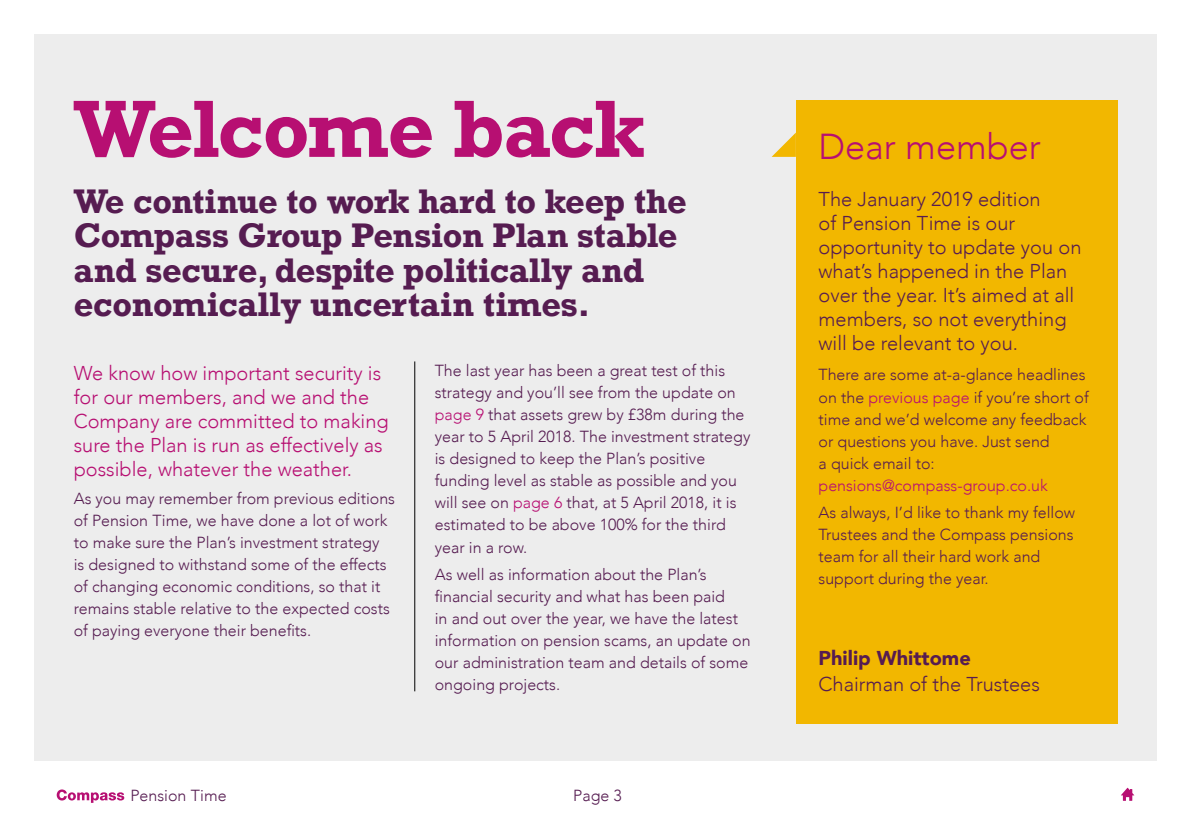
<style>
.page{position:relative;width:1191px;height:840px;background:#fff}
.page>*{position:absolute;margin:0;border:0;box-sizing:border-box;transform-origin:0 0}
.t1{font:700 76px "Rockwell";letter-spacing:-.025em;color:#b70f72}
.t2{font:300 36px "Avenir";color:#b70f72}
.t3{font:700 32px/34.2px "Rockwell";letter-spacing:-.01em;color:#561c51}
.t4{font:300 20px/24px "Avenir";color:#561c51}
.t5{font:300 20px/24px "Avenir";color:#b70f72}
.t6{font:900 20px "Avenir";color:#561c51}
.t7{font:300 16px/22px "Avenir";color:#561c51}
.t8{font:300 16px "Avenir";color:#b70f72}
.s1{color:#b70f72}
</style>
<div class="page">
<div style="left:34px;top:34px;width:1123px;height:726px;background:#ededed"></div>
<svg style="left:57px;top:789px;width:67px;height:13px"></svg>
<svg style="left:1121px;top:787px;width:13px;height:13px"></svg>
<div style="left:796px;top:101px;width:321px;height:622px;background:#f2b700"></div>
<hr style="left:414px;top:361px;width:1px;height:330px;background:#000">
<svg style="left:771px;top:132px;width:25px;height:25px"></svg>
<h1 class="t1" style="left:74px;top:80px;width:573px">Welcome back</h1>
<h3 class="t3" style="left:74px;top:184px;width:614px">We continue to work hard to keep the Compass Group Pension Plan stable and secure, despite politically and economically uncertain times.</h3>
<p class="t5" style="left:74px;top:361px;width:316px">We know how important security is for our members, and we and the<br>Company are committed to making sure the Plan is run as effectively as possible, whatever the weather.</p>
<p class="t7" style="left:74px;top:487px;width:323px">As you may remember from previous editions of Pension Time, we have done a lot of work to make sure the Plan’s investment strategy<br>is designed to withstand some of the effects of changing economic conditions, so that it remains stable relative to the expected costs of paying everyone their benefits.</p>
<p class="t7" style="left:435px;top:359px;width:317px">The last year has been a great test of this strategy and you’ll see from the update on <span class="s1">page 9</span> that assets grew by £38m during the year to 5 April 2018. The investment strategy is designed to keep the Plan’s positive funding level as stable as possible and you will see on <span class="s1">page 6</span> that, at 5 April 2018, it is estimated to be above 100% for the third year in a row.</p>
<p class="t7" style="left:435px;top:563px;width:317px">As well as information about the Plan’s financial security and what has been paid<br>in and out over the year, we have the latest information on pension scams, an update on our administration team and details of some ongoing projects.</p>
<p class="t7" style="left:130px;top:783px;width:98px">Pension Time</p>
<p class="t7" style="left:573px;top:783px;width:50px">Page 3</p>
<h2 class="t2" style="left:818px;top:126px;width:224px">Dear member</h2>
<p class="t4" style="left:818px;top:187px;width:264px">The January 2019 edition<br>of Pension Time is our opportunity to update you on what’s happened in the Plan over the year. It’s aimed at all members, so not everything will be relevant to you.</p>
<p class="t7" style="left:818px;top:364px;width:272px">There are some at-a-glance headlines on the <span class="s1">previous page</span> if you’re short of time and we’d welcome any feedback or questions you have. Just send<br>a quick email to:</p>
<p class="t8" style="left:818px;top:475px;width:231px">pensions@compass-group.co.uk</p>
<p class="t7" style="left:818px;top:501px;width:258px">As always, I’d like to thank my fellow<br>Trustees and the Compass pensions team for all their hard work and support during the year.</p>
<p class="t6" style="left:818px;top:640px;width:154px">Philip Whittome</p>
<p class="t4" style="left:818px;top:672px;width:223px">Chairman of the Trustees</p>
</div>
